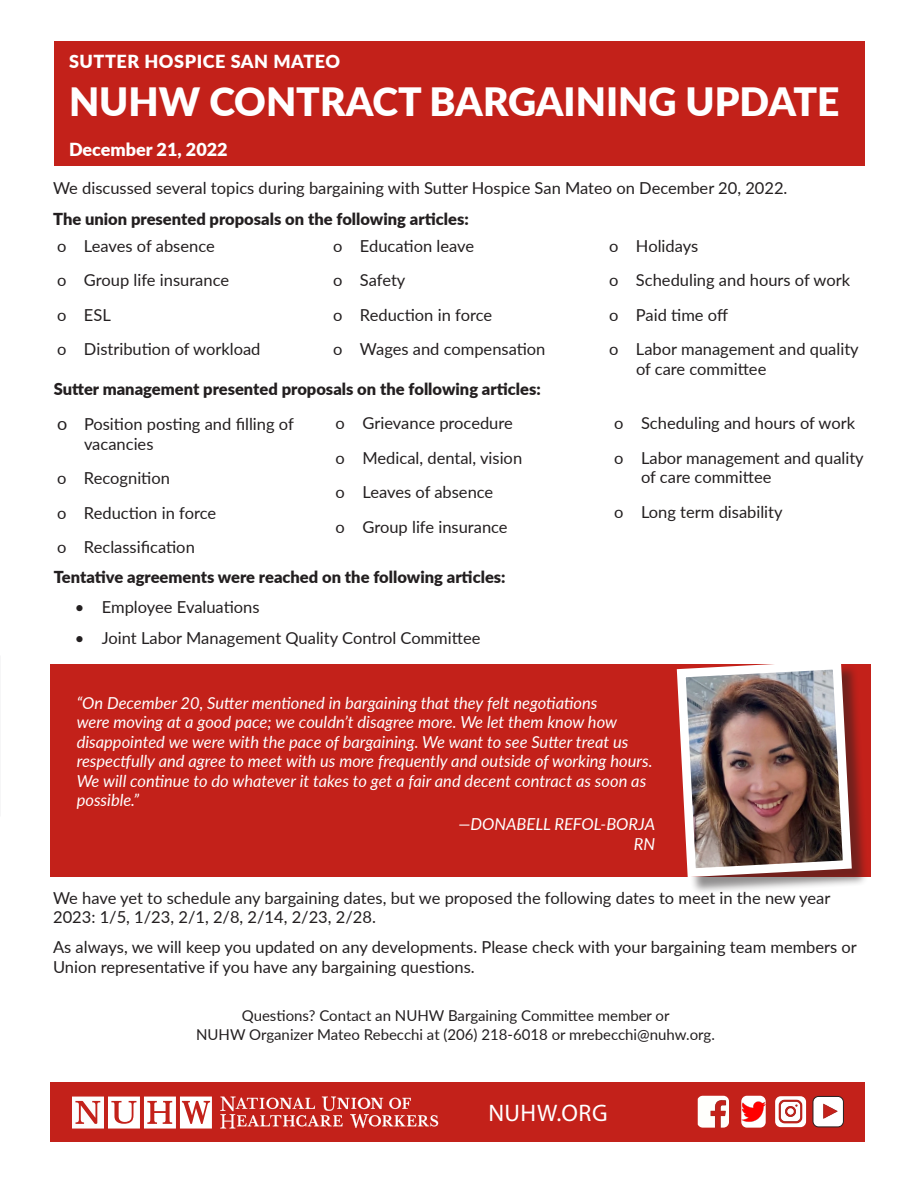
<style>
.page{position:relative;width:918px;height:1188px;background:#fff}
.page>*{position:absolute;margin:0;border:0;box-sizing:border-box;transform-origin:0 0}
.t1{font:900 39px "Lato";color:#fff}
.t2{font:24px "Myriad Pro";letter-spacing:.02em;color:#fff}
.t3{font:900 18px "Lato";letter-spacing:.02em;color:#fff}
.t4{font:900 18px "Lato";color:#fff}
.t5{font:16.5px/19.5px "Lato";color:#231f20}
.t6{font:italic 16.5px/19.5px "Lato";color:#fff}
.t7{font:900 16.5px "Lato";color:#231f20}
.t8{font:15px/19.5px "Lato";color:#231f20;text-align:center}
.s1{font-size:18px}
</style>
<div class="page">
<div style="left:54px;top:41px;width:811px;height:125px;background:#c3211a"></div>
<div style="left:51px;top:1082px;width:814px;height:60px;background:#c3211a"></div>
<svg style="left:220px;top:1097px;width:218px;height:32px"></svg>
<svg style="left:72px;top:1097px;width:140px;height:32px"></svg>
<img style="left:698px;top:1096px;width:31px;height:32px">
<div style="left:741px;top:1096px;width:25px;height:32px;background:#fff;border-radius:6px"></div>
<img style="left:741px;top:1099px;width:25px;height:25px">
<img style="left:775px;top:1096px;width:31px;height:31px">
<img style="left:813px;top:1096px;width:30px;height:31px">
<div style="left:813px;top:1096px;width:31px;height:31px;border:1px solid #231f20;border-radius:6px"></div>
<div style="left:51px;top:664px;width:820px;height:213px;background:#c3211a"></div>
<div style="left:680px;top:663px;width:189px;height:231px;background:#231f20;opacity:.5"></div>
<img style="left:676px;top:663px;width:180px;height:219px">
<p class="t3" style="left:69px;top:48px;width:273px">SUTTER HOSPICE SAN MATEO</p>
<p class="t1" style="left:69px;top:72px;width:772px">NUHW CONTRACT BARGAINING UPDATE</p>
<p class="t4" style="left:69px;top:136px;width:160px">December 21, 2022</p>
<p class="t5" style="left:53px;top:177px;width:736px">We discussed several topics during bargaining with Sutter Hospice San Mateo on December 20, 2022.</p>
<p class="t7" style="left:53px;top:207px;width:417px">The union presented proposals on the following articles:</p>
<p class="t5" style="left:57px;top:235px;width:159px">o Leaves of absence</p>
<p class="t5" style="left:57px;top:270px;width:174px">o Group life insurance</p>
<p class="t5" style="left:57px;top:304px;width:55px">o ESL</p>
<p class="t5" style="left:57px;top:339px;width:205px">o Distribution of workload</p>
<p class="t5" style="left:333px;top:235px;width:143px">o Education leave</p>
<p class="t5" style="left:333px;top:270px;width:74px">o Safety</p>
<p class="t5" style="left:333px;top:304px;width:161px">o Reduction in force</p>
<p class="t5" style="left:333px;top:339px;width:214px">o Wages and compensation</p>
<p class="t5" style="left:609px;top:235px;width:91px">o Holidays</p>
<p class="t5" style="left:609px;top:270px;width:243px">o Scheduling and hours of work</p>
<p class="t5" style="left:609px;top:304px;width:121px">o Paid time off</p>
<p class="t5" style="left:636px;top:339px;width:224px;text-indent:-27px">o Labor management and quality of care committee</p>
<p class="t7" style="left:54px;top:376px;width:488px">Sutter management presented proposals on the following articles:</p>
<p class="t5" style="left:84px;top:414px;width:211px;text-indent:-27px"><span class="s1">o</span> Position posting and filling of vacancies</p>
<p class="t5" style="left:57px;top:468px;width:115px">o Recognition</p>
<p class="t5" style="left:57px;top:502px;width:161px">o Reduction in force</p>
<p class="t5" style="left:57px;top:537px;width:139px">o Reclassification</p>
<p class="t5" style="left:336px;top:413px;width:179px">o Grievance procedure</p>
<p class="t5" style="left:336px;top:447px;width:188px">o Medical, dental, vision</p>
<p class="t5" style="left:336px;top:482px;width:159px">o Leaves of absence</p>
<p class="t5" style="left:336px;top:516px;width:174px">o Group life insurance</p>
<p class="t7" style="left:54px;top:565px;width:453px">Tentative agreements were reached on the following articles:</p>
<p class="t5" style="left:75px;top:597px;width:186px">• Employee Evaluations</p>
<p class="t5" style="left:75px;top:628px;width:407px">• Joint Labor Management Quality Control Committee</p>
<p class="t5" style="left:614px;top:413px;width:243px">o Scheduling and hours of work</p>
<p class="t5" style="left:641px;top:447px;width:224px;text-indent:-27px">o Labor management and quality of care committee</p>
<p class="t5" style="left:614px;top:501px;width:170px">o Long term disability</p>
<p class="t6" style="left:77px;top:692px;width:577px">“On December 20, Sutter mentioned in bargaining that they felt negotiations<br>were moving at a good pace; we couldn’t disagree more. We let them know how disappointed we were with the pace of bargaining. We want to see Sutter treat us respectfully and agree to meet with us more frequently and outside of working hours.<br>We will continue to do whatever it takes to get a fair and decent contract as soon as possible.”</p>
<p class="t6" style="left:458px;top:814px;width:198px;text-align:right">—DONABELL REFOL-BORJA<br>RN</p>
<p class="t5" style="left:53px;top:887px;width:779px">We have yet to schedule any bargaining dates, but we proposed the following dates to meet in the new year<br>2023: 1/5, 1/23, 2/1, 2/8, 2/14, 2/23, 2/28.</p>
<p class="t5" style="left:53px;top:937px;width:805px">As always, we will keep you updated on any developments. Please check with your bargaining team members or<br>Union representative if you have any bargaining questions.</p>
<p class="t8" style="left:196px;top:1005px;width:520px">Questions? Contact an NUHW Bargaining Committee member or<br>NUHW Organizer Mateo Rebecchi at (206) 218-6018 or mrebecchi@nuhw.org.</p>
<p class="t2" style="left:488px;top:1098px;width:121px">NUHW.ORG</p>
</div>
